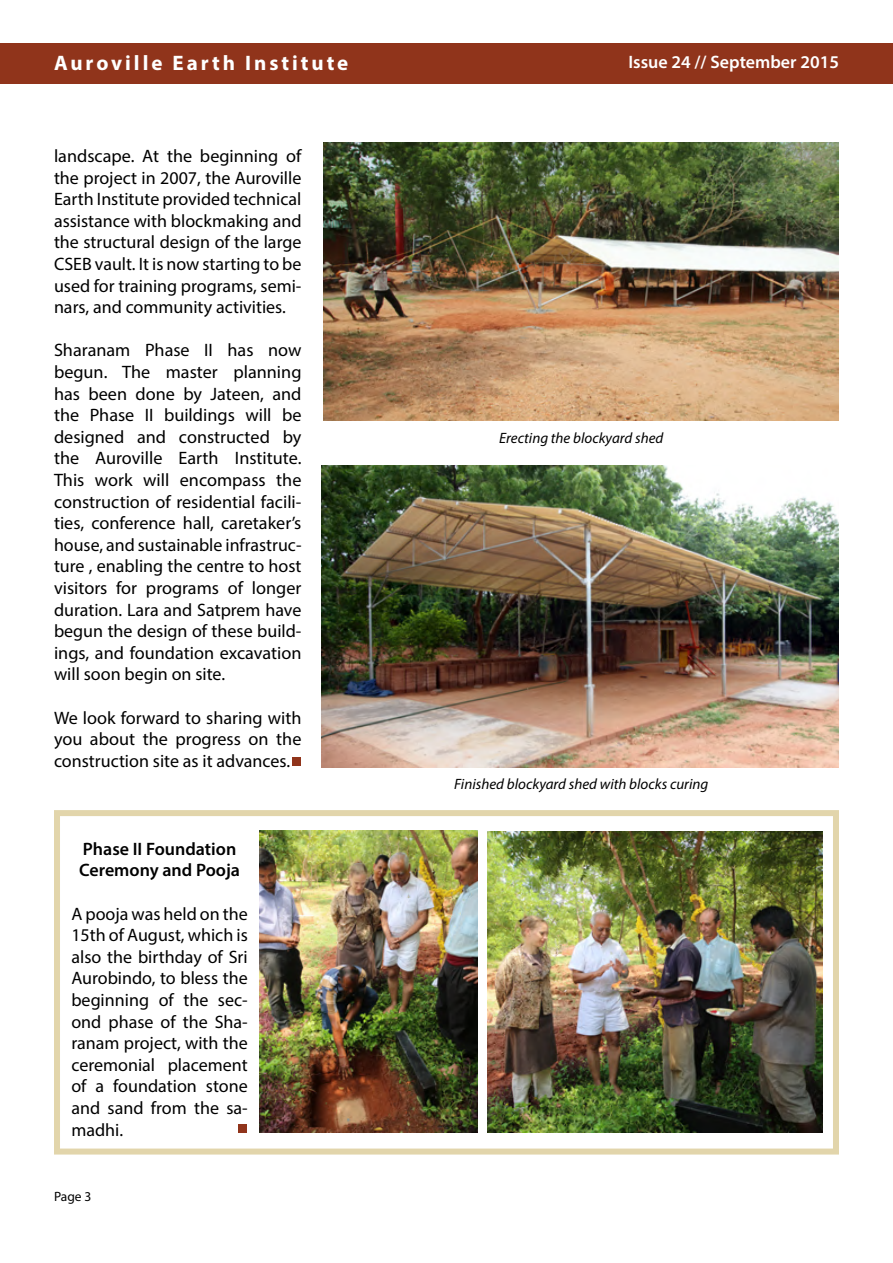
<style>
.page{position:relative;width:893px;height:1263px;background:#fff}
.page>*{position:absolute;margin:0;border:0;box-sizing:border-box;transform-origin:0 0}
.t1{font:700 21px "Myriad Pro";letter-spacing:.14em;color:#fff}
.t2{font:18px/21.6px "Myriad Pro";color:#000;text-align:justify}
.t3{font:600 18px/21.6px "Myriad Pro";color:#000}
.t4{font:600 18px "Myriad Pro";color:#fff}
.t5{font:italic 15px "Myriad Pro";color:#000}
.t6{font:13.5px "Myriad Pro";color:#000}
</style>
<div class="page">
<div style="left:0;top:43px;width:893px;height:41px;background:#90341b"></div>
<img style="left:324px;top:142px;width:515px;height:278px">
<div style="left:238px;top:1124px;width:9px;height:9px;background:#90341b"></div>
<div style="left:54px;top:810px;width:785px;height:344px;border:6px solid #e2d5ab"></div>
<img style="left:321px;top:465px;width:518px;height:302px">
<img style="left:260px;top:830px;width:217px;height:302px">
<img style="left:488px;top:831px;width:334px;height:301px">
<div style="left:292px;top:758px;width:9px;height:8px;background:#90341b"></div>
<p class="t1" style="left:54px;top:49px;width:296px">Auroville Earth Institute</p>
<p class="t2" style="left:54px;top:145px;width:249px">landscape. At the beginning of the project in 2007, the Auroville Earth Institute provided technical assistance with blockmaking and the structural design of the large CSEB vault. It is now starting to be used for training programs, semi&shy;nars, and community activities.</p>
<p class="t2" style="left:54px;top:339px;width:249px">Sharanam Phase II has now begun. The master planning has been done by Jateen, and the Phase II buildings will be designed and constructed by the Auroville Earth Institute.<br>This work will encompass the construction of residential facili&shy;ties, conference hall, caretaker’s house, and sustainable infrastruc&shy;ture , enabling the centre to host visitors for programs of longer duration. Lara and Satprem have begun the design of these build&shy;ings, and foundation excavation will soon begin on site.</p>
<p class="t2" style="left:54px;top:706px;width:249px">We look forward to sharing with you about the progress on the construction site as it advances.</p>
<p class="t3" style="left:79px;top:837px;width:162px">Phase II Foundation<br>Ceremony and Pooja</p>
<p class="t2" style="left:71px;top:902px;width:178px">A pooja was held on the 15th of August, which is also the birthday of Sri Aurobindo, to bless the beginning of the sec&shy;ond phase of the Sha&shy;ranam project, with the ceremonial placement of a foundation stone and sand from the sa&shy;madhi.</p>
<p class="t6" style="left:54px;top:1188px;width:39px">Page 3</p>
<p class="t4" style="left:628px;top:50px;width:212px">Issue 24 // September 2015</p>
<p class="t5" style="left:499px;top:429px;width:166px">Erecting the blockyard shed</p>
<p class="t5" style="left:454px;top:774px;width:255px">Finished blockyard shed with blocks curing</p>
</div>
